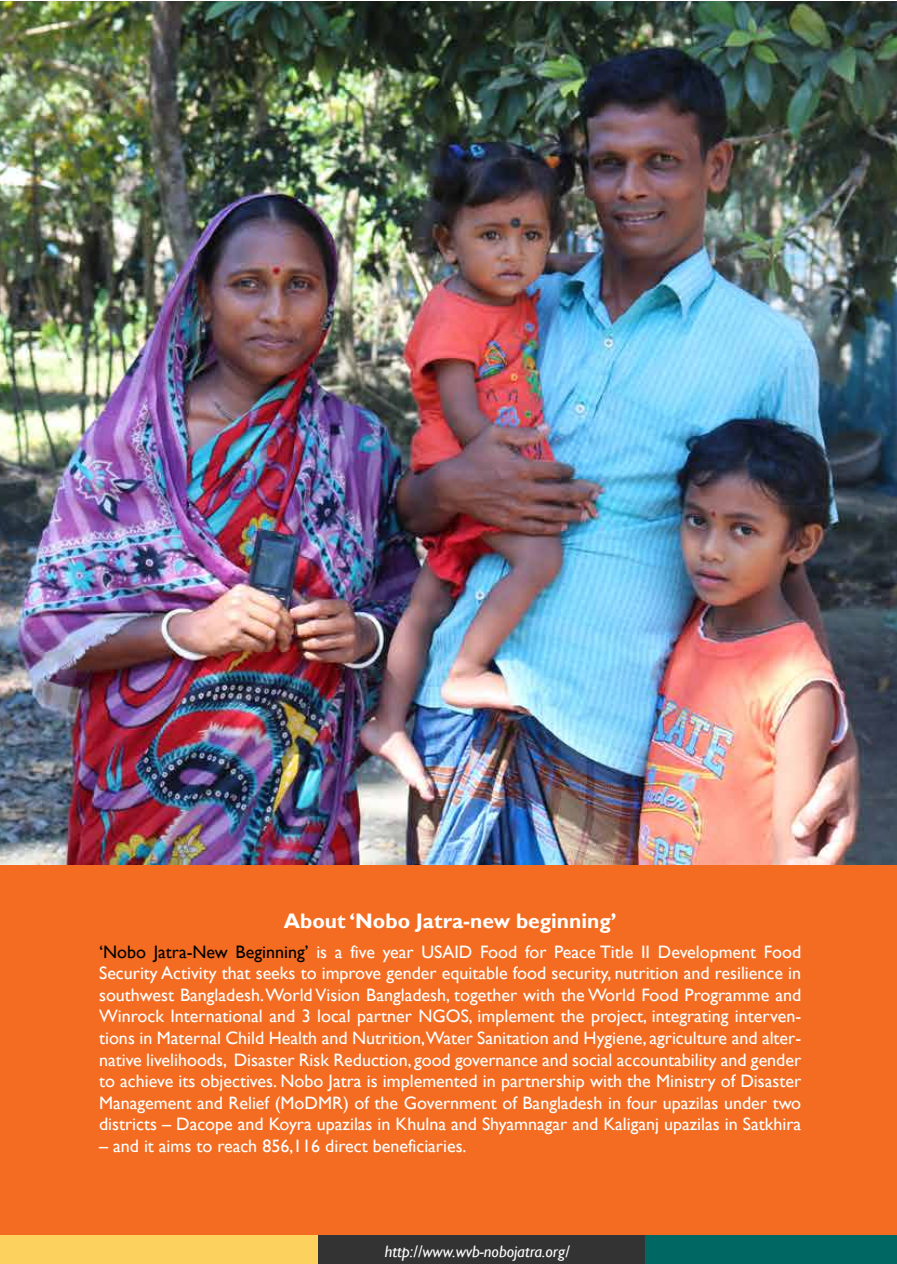
<style>
.page{position:relative;width:897px;height:1264px;background:#fff}
.page>*{position:absolute;margin:0;border:0;box-sizing:border-box;transform-origin:0 0}
.t1{font:700 21px "Gill Sans";color:#fff}
.t2{font:18px/21.6px "Gill Sans";color:#fff;text-align:justify}
.t3{font:italic 16.5px "Gill Sans";color:#fff}
.s1{color:#000}
</style>
<div class="page">
<div style="left:0;top:861px;width:896px;height:384px;background:#f36c21"></div>
<div style="left:0;top:1235px;width:896px;height:29px;background:#006762"></div>
<div style="left:0;top:1235px;width:645px;height:29px;background:#333"></div>
<div style="left:0;top:1235px;width:318px;height:29px;background:#fdd15e"></div>
<img style="left:0;top:1px;width:896px;height:864px">
<p class="t1" style="left:284px;top:908px;width:334px">About ‘Nobo Jatra-new beginning’</p>
<p class="t2" style="left:99px;top:941px;width:703px"><span class="s1">‘Nobo Jatra-New Beginning’</span> is a five year USAID Food for Peace Title II Development Food Security Activity that seeks to improve gender equitable food security, nutrition and resilience in southwest Bangladesh. World Vision Bangladesh, together with the World Food Programme and Winrock International and 3 local partner NGOS, implement the project, integrating interven&shy;tions in Maternal Child Health and Nutrition,Water Sanitation and Hygiene, agriculture and alter&shy;native livelihoods, Disaster Risk Reduction, good governance and social accountability and gender to achieve its objectives. Nobo Jatra is implemented in partnership with the Ministry of Disaster Management and Relief (MoDMR) of the Government of Bangladesh in four upazilas under two districts – Dacope and Koyra upazilas in Khulna and Shyamnagar and Kaliganj upazilas in Satkhira</p>
<p class="t2" style="left:99px;top:1135px;width:369px">– and it aims to reach 856,116 direct beneficiaries.</p>
<p class="t3" style="left:385px;top:1241px;width:186px">http://www.wvb-nobojatra.org/</p>
</div>
